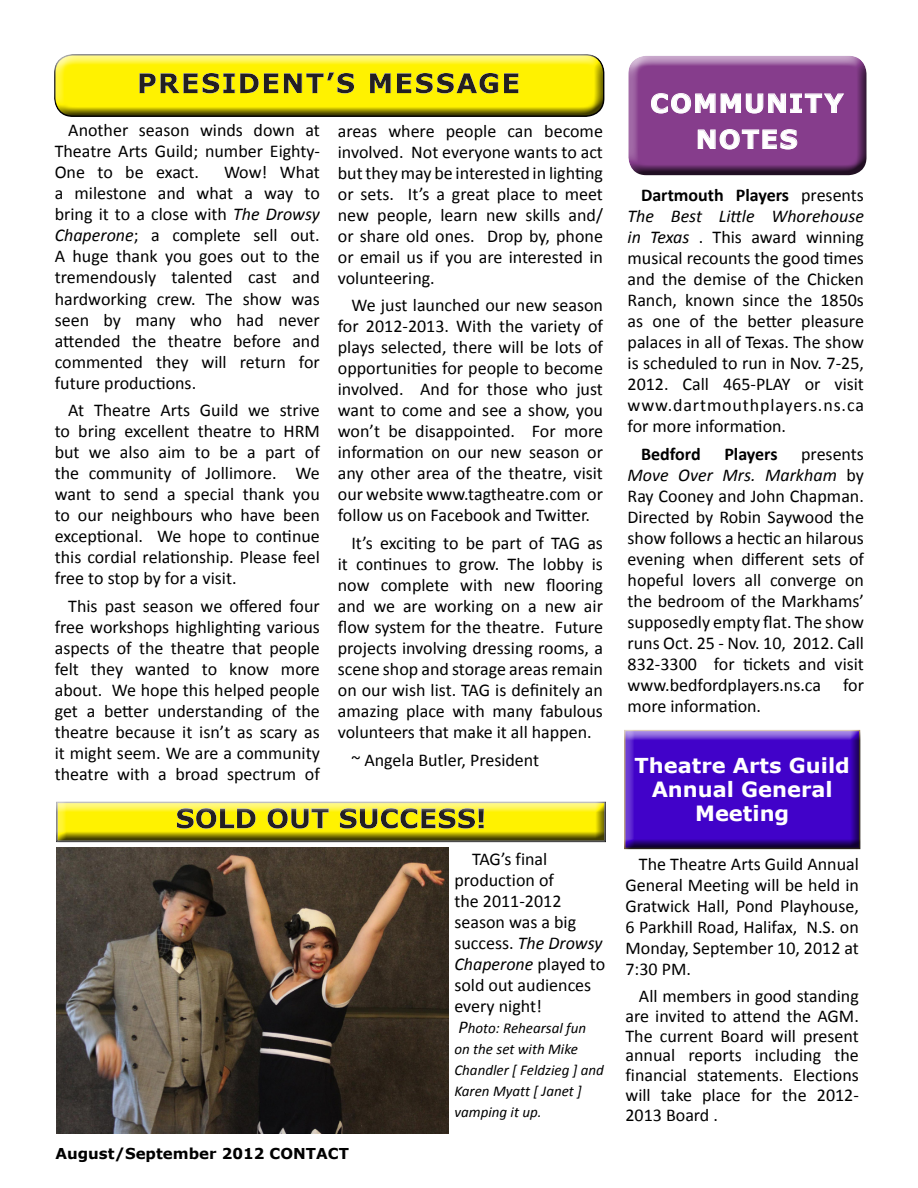
<style>
.page{position:relative;width:918px;height:1188px;background:#fff}
.page>*{position:absolute;margin:0;border:0;box-sizing:border-box;transform-origin:0 0}
.t1{font:700 25.5px/36px "Verdana";letter-spacing:.055em;color:#fff;text-align:center}
.t2{font:700 21px/24px "Verdana";color:#fff;text-align:center}
.t3{font:700 20.55px "Verdana";color:#fff}
.t4{font:18px/21px "Calibri";color:#000;text-align:justify}
.t5{font:700 18px "Calibri";color:#000}
.t6{font:italic 15px/21px "Calibri";color:#000}
.t7{font:700 15px "Verdana";color:#000}
.s1{font-style:italic}
.s2{font-weight:700}
.s3{font-size:18px}
</style>
<div class="page">
<div style="left:43px;top:44px;width:567px;height:71px;background:#fff;opacity:.75"></div>
<div style="left:49px;top:56px;width:567px;height:61px;background:#000;opacity:.75"></div>
<div style="left:50px;top:794px;width:567px;height:51px;background:#000;opacity:.75"></div>
<div style="left:613px;top:718px;width:256px;height:132px;background:#fff"></div>
<div style="left:618px;top:722px;width:253px;height:128px;background:#000;opacity:.75"></div>
<div style="left:623px;top:57px;width:254px;height:119px;background:#000;opacity:.75"></div>
<img style="left:56px;top:848px;width:392px;height:285px">
<p class="t4" style="left:55px;top:120px;width:267px;text-indent:14px">Another season winds down at Theatre Arts Guild; number Eighty-One to be exact.</p>
<p class="t4" style="left:55px;top:162px;width:267px;text-indent:169px">Wow! What a milestone and what a way to bring it to a close with <span class="s1">The Drowsy Chaperone</span>; a complete sell out.<br>A huge thank you goes out to the tremendously talented cast and hardworking crew. The show was seen by many who had never attended the theatre before and commented they will return for future productions.</p>
<p class="t4" style="left:55px;top:400px;width:267px;text-indent:14px">At Theatre Arts Guild we strive to bring excellent theatre to HRM but we also aim to be a part of the community of Jollimore. We want to send a special thank you to our neighbours who have been exceptional. We hope to continue this cordial relationship. Please feel free to stop by for a visit.</p>
<p class="t4" style="left:55px;top:596px;width:267px;text-indent:14px">This past season we offered four free workshops highlighting various aspects of the theatre that people felt they wanted to know more about. We hope this helped people get a better understanding of the theatre because it isn’t as scary as it might seem. We are a community theatre with a broad spectrum of</p>
<h1 class="t1" style="left:650px;top:85px;width:195px">Community<br>Notes</h1>
<p class="t4" style="left:628px;top:185px;width:238px;text-indent:14px"><span class="s2">Dartmouth Players</span> presents <span class="s1">The Best Little Whorehouse in Texas</span> . This award winning musical recounts the good times and the demise of the Chicken Ranch, known since the 1850s as one of the better pleasure palaces in all of Texas. The show is scheduled to run in Nov. 7-25, 2012. Call 465-PLAY or visit www.dartmouthplayers.ns.ca for more information.</p>
<p class="t5" style="left:641px;top:442px;width:61px">Bedford</p>
<p class="t5" style="left:724px;top:442px;width:55px">Players</p>
<p class="t4" style="left:338px;top:120px;width:267px">areas where people can become involved. Not everyone wants to act but they may be interested in lighting or sets. It’s a great place to meet new people, learn new skills and/ or share old ones. Drop by, phone or email us if you are interested in volunteering.</p>
<p class="t4" style="left:338px;top:295px;width:267px;text-indent:14px">We just launched our new season for 2012-2013. With the variety of plays selected, there will be lots of opportunities for people to become involved. And for those who just want to come and see a show, you won’t be disappointed. For more information on our new season or any other area of the theatre, visit our website www.tagtheatre.com or follow us on Facebook and Twitter.</p>
<p class="t4" style="left:338px;top:533px;width:267px;text-indent:14px">It’s exciting to be part of TAG as it continues to grow. The lobby is now complete with new flooring and we are working on a new air flow system for the theatre. Future projects involving dressing rooms, a scene shop and storage areas remain on our wish list. TAG is definitely an amazing place with many fabulous volunteers that make it all happen.</p>
<p class="t4" style="left:351px;top:750px;width:189px">~ Angela Butler, President</p>
<p class="t3" style="left:635px;top:751px;width:217px">Theatre Arts Guild</p>
<p class="t2" style="left:652px;top:776px;width:183px">Annual General<br>Meeting</p>
<p class="t4" style="left:628px;top:443px;width:238px;text-indent:174px">presents <span class="s1">Move Over Mrs. Markham</span> by Ray Cooney and John Chapman.<br>Directed by Robin Saywood the show follows a hectic an hilarous evening when different sets of hopeful lovers all converge on the bedroom of the Markhams’ supposedly empty flat. The show runs Oct. 25 - Nov. 10, 2012. Call 832-3300 for tickets and visit www.bedfordplayers.ns.ca for more information.</p>
<p class="t4" style="left:454px;top:848px;width:152px;text-align:left;text-indent:18px">TAG’s final production of<br>the 2011-2012 season was a big success. <span class="s1">The Drowsy<br>Chaperone</span> played to sold out audiences every night!</p>
<p class="t6" style="left:454px;top:1016px;width:151px"><span class="s3">P</span>hoto: Rehearsal fun<br>on the set with Mike<br>Chandler [ Feldzieg ] and<br>Karen Myatt [ Janet ] vamping it up.</p>
<p class="t4" style="left:625px;top:854px;width:235px;text-indent:14px">The Theatre Arts Guild Annual General Meeting will be held in Gratwick Hall, Pond Playhouse, 6 Parkhill Road, Halifax, N.S. on Monday, September 10, 2012 at 7:30 PM.</p>
<p class="t4" style="left:625px;top:986px;width:235px;line-height:19.8px;text-indent:14px">All members in good standing are invited to attend the AGM.<br>The current Board will present annual reports including the financial statements. Elections will take place for the 2012- 2013 Board .</p>
<p class="t7" style="left:56px;top:1143px;width:295px">August/September 2012 CONTACT</p>
</div>
